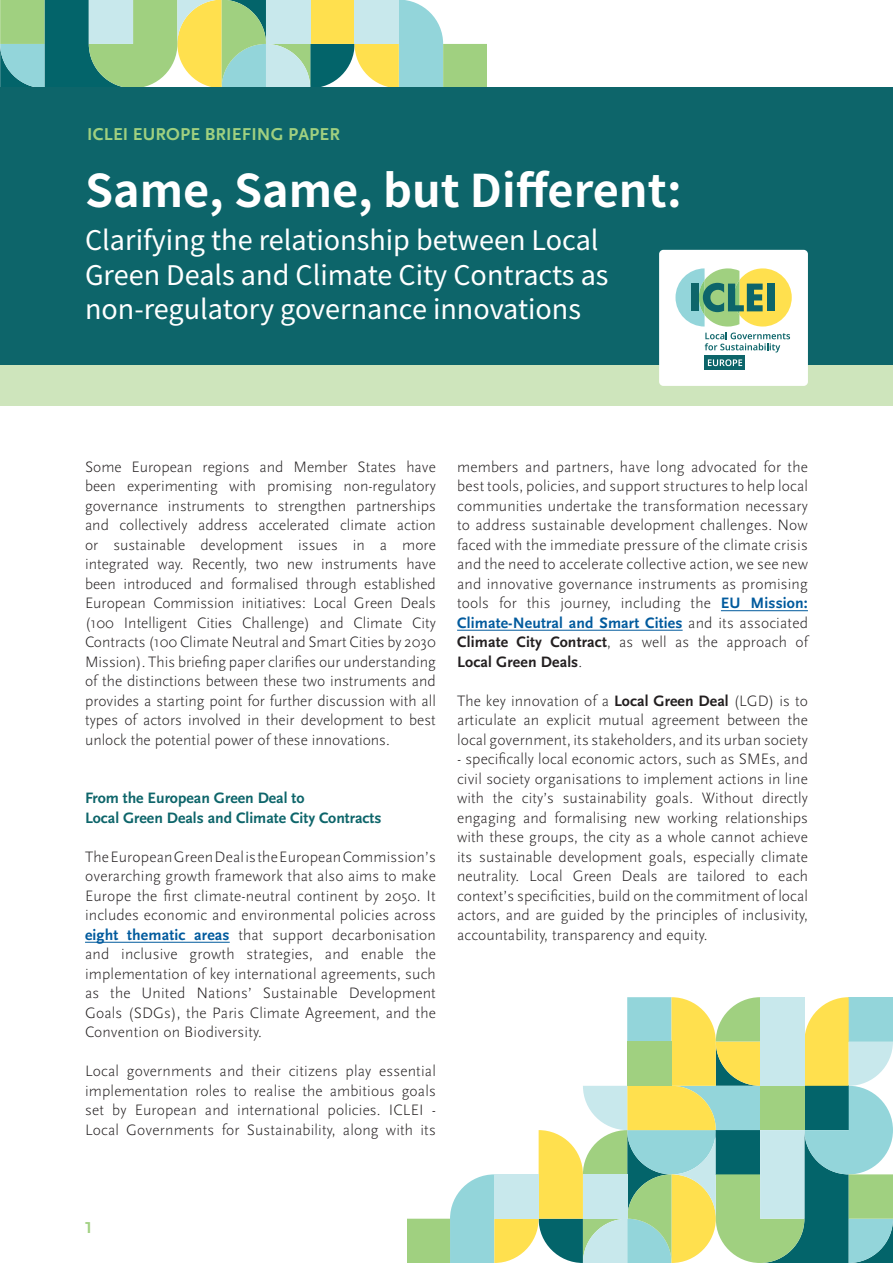
<style>
.page{position:relative;width:893px;height:1263px;background:#fff}
.page>*{position:absolute;margin:0;border:0;box-sizing:border-box;transform-origin:0 0}
.t1{font:700 45px "Noto Sans CJ Kjp";color:#fff}
.t2{font:27px/34.5px "Noto Sans CJ Kjp";color:#fff}
.t3{font:700 18px "Scala Sans Pro";letter-spacing:.01em;color:#a0d080}
.t4{font:700 16.5px "Scala Sans Pro";color:#a0d080}
.t5{font:300 15.75px/19.5px "Scala Sans Pro";letter-spacing:.005em;color:#231f20;text-align:justify}
.t6{font:700 15.75px/19.5px "Scala Sans Pro";color:#0d656a}
.s1{font-weight:700;color:#015a9d}
.s2{font-weight:700}
</style>
<div class="page">
<div style="left:0;top:333px;width:893px;height:73px;background:#cee5bc"></div>
<div style="left:443px;top:44px;width:43px;height:44px;background:#a0d080"></div>
<svg style="left:0;top:0;width:443px;height:88px;background:#9cc59a"></svg>
<div style="left:266px;top:0;width:44px;height:44px;background:#c8e8ec"></div>
<div style="left:407px;top:1219px;width:43px;height:44px;background:#a0d080"></div>
<svg style="left:450px;top:997px;width:443px;height:266px"></svg>
<div style="left:0;top:88px;width:893px;height:277px;background:#0d656a"></div>
<hr style="left:85px;top:942px;width:145px;height:1px;background:#015a9d">
<div style="left:659px;top:250px;width:149px;height:136px;background:#fff;border-radius:4px"></div>
<svg style="left:675px;top:268px;width:117px;height:84px"></svg>
<div style="left:705px;top:356px;width:40px;height:14px;background:#0d656a"></div>
<svg style="left:708px;top:359px;width:34px;height:7px"></svg>
<hr style="left:721px;top:610px;width:87px;height:1px;background:#015a9d">
<hr style="left:457px;top:630px;width:226px;height:1px;background:#015a9d">
<p class="t3" style="left:87px;top:123px;width:254px">ICLEI EUROPE BRIEFING PAPER</p>
<p class="t1" style="left:85px;top:165px;width:598px">Same, Same, but Different:</p>
<p class="t2" style="left:85px;top:223px;width:525px">Clarifying the relationship between Local<br>Green Deals and Climate City Contracts as non-regulatory governance innovations</p>
<p class="t5" style="left:85px;top:457px;width:352px">Some European regions and Member States have been experimenting with promising non-regulatory governance instruments to strengthen partnerships and collectively address accelerated climate action or sustainable development issues in a more integrated way. Recently, two new instruments have been introduced and formalised through established European Commission initiatives: Local Green Deals (100 Intelligent Cities Challenge) and Climate City Contracts (100 Climate Neutral and Smart Cities by 2030<br>Mission). This briefing paper clarifies our understanding of the distinctions between these two instruments and provides a starting point for further discussion with all types of actors involved in their development to best unlock the potential power of these innovations.</p>
<p class="t6" style="left:85px;top:788px;width:298px">From the European Green Deal to<br>Local Green Deals and Climate City Contracts</p>
<p class="t5" style="left:85px;top:847px;width:352px">The European Green Deal is the European Commission’s overarching growth framework that also aims to make Europe the first climate-neutral continent by 2050. It includes economic and environmental policies across <span class="s1">eight thematic areas</span> that support decarbonisation and inclusive growth strategies, and enable the implementation of key international agreements, such as the United Nations’ Sustainable Development Goals (SDGs), the Paris Climate Agreement, and the Convention on Biodiversity.</p>
<p class="t5" style="left:85px;top:1061px;width:352px">Local governments and their citizens play essential implementation roles to realise the ambitious goals set by European and international policies. ICLEI - Local Governments for Sustainability, along with its</p>
<p class="t5" style="left:457px;top:457px;width:352px">members and partners, have long advocated for the best tools, policies, and support structures to help local communities undertake the transformation necessary to address sustainable development challenges. Now faced with the immediate pressure of the climate crisis and the need to accelerate collective action, we see new and innovative governance instruments as promising tools for this journey, including the <span class="s1">EU Mission:<br>Climate-Neutral and Smart Cities</span> and its associated <span class="s2">Climate City Contract</span>, as well as the approach of <span class="s2">Local Green Deals</span>.</p>
<p class="t5" style="left:457px;top:691px;width:352px">The key innovation of a <span class="s2">Local Green Deal</span> (LGD) is to articulate an explicit mutual agreement between the local government, its stakeholders, and its urban society</p>
<p class="t5" style="left:457px;top:749px;width:352px">- specifically local economic actors, such as SMEs, and civil society organisations to implement actions in line with the city’s sustainability goals. Without directly engaging and formalising new working relationships with these groups, the city as a whole cannot achieve its sustainable development goals, especially climate neutrality. Local Green Deals are tailored to each context’s specificities, build on the commitment of local actors, and are guided by the principles of inclusivity, accountability, transparency and equity.</p>
<p class="t4" style="left:85px;top:1217px;width:8px">1</p>
</div>
